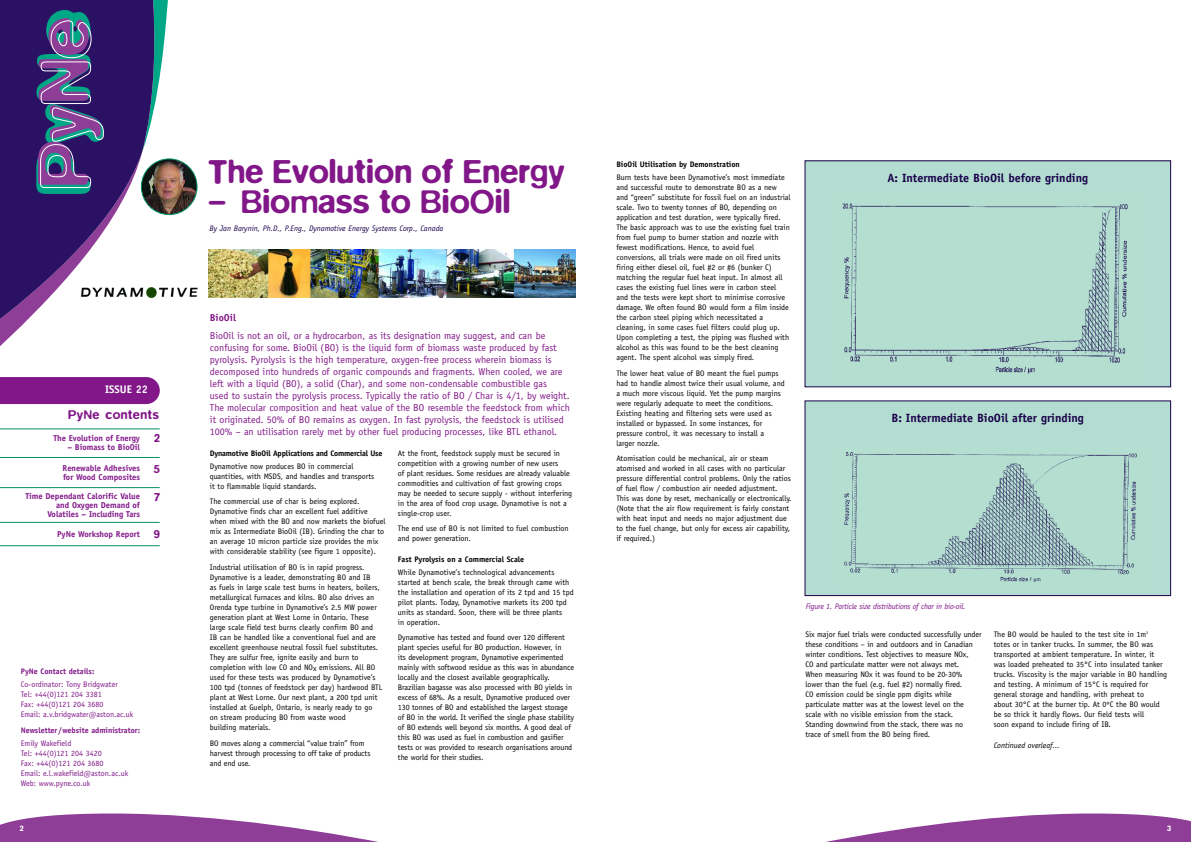
<style>
.page{position:relative;width:1191px;height:842px;background:#fff}
.page>*{position:absolute;margin:0;border:0;box-sizing:border-box;transform-origin:0 0}
.t1{font:500 34px "Blur";color:#811788}
.t2{font:500 13px "Blur";letter-spacing:.035em;color:#811788}
.t3{font:700 12px "Officina Sans";color:#19014b}
.t4{font:500 12px "Blur";color:#811788}
.t5{font:700 11px "Officina Sans";color:#fff}
.t6{font:10px/12px "Officina Sans";color:#811788}
.t7{font:700 10px "Officina Sans";color:#811788}
.t8{font:700 8.5px/9px "Officina Sans";color:#811788}
.t9{font:8px/10px "Officina Sans";color:#000}
.t10{font:8px/10px "Officina Sans";color:#811788}
.t11{font:700 8px "Officina Sans";color:#000}
.t12{font:italic 8px "Officina Sans";color:#19014b}
.t13{font:700 8px "Officina Sans";color:#811788}
.t14{font:italic 8px "Officina Sans";letter-spacing:-.02em;color:#811788}
.t15{font:700 8px "Officina Sans";letter-spacing:-.02em;color:#000}
.t16{font:italic 8px "Officina Sans";color:#000}
.t17{font:500 8px "Blur";color:#fff}
</style>
<div class="page">
<svg style="left:826px;top:813px;width:365px;height:29px"></svg>
<svg style="left:0;top:813px;width:378px;height:29px"></svg>
<svg style="left:0;top:0;width:197px;height:346px"></svg>
<img style="left:209px;top:249px;width:366px;height:49px">
<div style="left:805px;top:161px;width:365px;height:226px;background:#b3ddd0"></div>
<img style="left:842px;top:203px;width:286px;height:171px">
<div style="left:805px;top:401px;width:365px;height:195px;background:#b3ddd0"></div>
<img style="left:844px;top:452px;width:293px;height:130px">
<div style="left:804px;top:400px;width:367px;height:196px;border:1px solid #19014b"></div>
<hr style="left:0;top:428px;width:160px;height:1px;background:#028f62">
<hr style="left:0;top:457px;width:160px;height:1px;background:#028f62">
<hr style="left:0;top:487px;width:160px;height:1px;background:#028f62">
<hr style="left:0;top:522px;width:160px;height:1px;background:#028f62">
<hr style="left:0;top:545px;width:160px;height:1px;background:#028f62">
<div style="left:0;top:377px;width:160px;height:27px;background:#811788"></div>
<div style="left:79px;top:284px;width:121px;height:28px;background:#fff"></div>
<img style="left:81px;top:287px;width:117px;height:12px">
<h3 class="t5" style="left:105px;top:385px;width:44px">ISSUE 22</h3>
<h2 class="t2" style="left:68px;top:411px;width:93px">PyNe contents</h2>
<p class="t8" style="left:53px;top:434px;width:88px">The Evolution of Energy</p>
<p class="t8" style="left:67px;top:443px;width:74px">– Biomass to BioOil</p>
<h3 class="t4" style="left:154px;top:434px;width:7px">2</h3>
<p class="t8" style="left:63px;top:464px;width:79px">Renewable Adhesives for Wood Composites</p>
<p class="t8" style="left:25px;top:492px;width:116px;text-align:right">Time Dependant Calorific Value and Oxygen Demand of<br>Volatiles – Including Tars</p>
<p class="t8" style="left:57px;top:530px;width:84px">PyNe Workshop Report</p>
<h3 class="t4" style="left:154px;top:465px;width:8px">5</h3>
<h3 class="t4" style="left:154px;top:493px;width:8px">7</h3>
<h3 class="t4" style="left:154px;top:530px;width:8px">9</h3>
<p class="t13" style="left:21px;top:668px;width:75px">PyNe Contact details:</p>
<p class="t10" style="left:21px;top:679px;width:114px">Co-ordinator: Tony Bridgwater<br>Tel: +44(0)121 204 3381<br>Fax: +44(0)121 204 3680<br>Email: a.v.bridgwater@aston.ac.uk</p>
<p class="t13" style="left:21px;top:727px;width:121px">Newsletter /website administrator:</p>
<p class="t10" style="left:21px;top:739px;width:109px">Emily Wakefield<br>Tel: +44(0)121 204 3420<br>Fax: +44(0)121 204 3680<br>Email: e.l.wakefield@aston.ac.uk<br>Web: www.pyne.co.uk</p>
<h1 class="t1" style="left:208px;top:161px;width:358px">The Evolution of Energy</h1>
<h1 class="t1" style="left:208px;top:191px;width:304px">– Biomass to BioOil</h1>
<p class="t12" style="left:209px;top:225px;width:235px">By Jan Barynin, Ph.D., P.Eng., Dynamotive Energy Systems Corp., Canada</p>
<p class="t7" style="left:210px;top:314px;width:28px">BioOil</p>
<p class="t6" style="left:210px;top:330px;width:361px">BioOil is not an oil, or a hydrocarbon, as its designation may suggest, and can be confusing for some. BioOil (BO) is the liquid form of biomass waste produced by fast pyrolysis. Pyrolysis is the high temperature, oxygen-free process wherein biomass is decomposed into hundreds of organic compounds and fragments. When cooled, we are left with a liquid (BO), a solid (Char), and some non-condensable combustible gas<br>used to sustain the pyrolysis process. Typically the ratio of BO / Char is 4/1, by weight.<br>The molecular composition and heat value of the BO resemble the feedstock from which it originated. 50% of BO remains as oxygen. In fast pyrolysis, the feedstock is utilised 100% – an utilisation rarely met by other fuel producing processes, like BTL ethanol.</p>
<p class="t15" style="left:210px;top:450px;width:174px">Dynamotive BioOil Applications and Commercial Use</p>
<p class="t9" style="left:210px;top:461px;width:166px">Dynamotive now produces BO in commercial quantities, with MSDS, and handles and transports it to flammable liquid standards.</p>
<p class="t9" style="left:210px;top:497px;width:177px">The commercial use of char is being explored.<br>Dynamotive finds char an excellent fuel additive when mixed with the BO and now markets the biofuel mix as Intermediate BioOil (IB). Grinding the char to an average 10 micron particle size provides the mix with considerable stability (see figure 1 opposite).</p>
<p class="t9" style="left:210px;top:563px;width:174px">Industrial utilisation of BO is in rapid progress.<br>Dynamotive is a leader, demonstrating BO and IB<br>as fuels in large scale test burns in heaters, boilers, metallurgical furnaces and kilns. BO also drives an Orenda type turbine in Dynamotive’s 2.5 MW power generation plant at West Lorne in Ontario. These large scale field test burns clearly confirm BO and IB can be handled like a conventional fuel and are excellent greenhouse neutral fossil fuel substitutes.<br>They are sulfur free, ignite easily and burn to completion with low CO and NOx emissions. All BO used for these tests was produced by Dynamotive’s 100 tpd (tonnes of feedstock per day) hardwood BTL plant at West Lorne. Our next plant, a 200 tpd unit installed at Guelph, Ontario, is nearly ready to go on stream producing BO from waste wood<br>building materials.</p>
<p class="t9" style="left:210px;top:738px;width:162px">BO moves along a commercial “value train” from harvest through processing to off take of products and end use.</p>
<p class="t9" style="left:398px;top:449px;width:176px">At the front, feedstock supply must be secured in competition with a growing number of new users<br>of plant residues. Some residues are already valuable commodities and cultivation of fast growing crops may be needed to secure supply - without interfering in the area of food crop usage. Dynamotive is not a single-crop user.</p>
<p class="t9" style="left:398px;top:524px;width:172px">The end use of BO is not limited to fuel combustion and power generation.</p>
<p class="t11" style="left:398px;top:556px;width:128px">Fast Pyrolysis on a Commercial Scale</p>
<p class="t9" style="left:398px;top:568px;width:177px">While Dynamotive’s technological advancements started at bench scale, the break through came with the installation and operation of its 2 tpd and 15 tpd pilot plants. Today, Dynamotive markets its 200 tpd units as standard. Soon, there will be three plants<br>in operation.</p>
<p class="t9" style="left:398px;top:633px;width:178px">Dynamotive has tested and found over 120 different plant species useful for BO production. However, in<br>its development program, Dynamotive experimented mainly with softwood residue as this was in abundance locally and the closest available geographically.<br>Brazilian bagasse was also processed with BO yields in excess of 68%. As a result, Dynamotive produced over 130 tonnes of BO and established the largest storage of BO in the world. It verified the single phase stability of BO extends well beyond six months. A good deal of this BO was used as fuel in combustion and gasifier tests or was provided to research organisations around the world for their studies.</p>
<p class="t11" style="left:616px;top:161px;width:125px">BioOil Utilisation by Demonstration</p>
<p class="t9" style="left:616px;top:173px;width:176px">Burn tests have been Dynamotive’s most immediate and successful route to demonstrate BO as a new and “green” substitute for fossil fuel on an industrial scale. Two to twenty tonnes of BO, depending on application and test duration, were typically fired.<br>The basic approach was to use the existing fuel train from fuel pump to burner station and nozzle with fewest modifications. Hence, to avoid fuel conversions, all trials were made on oil fired units firing either diesel oil, fuel #2 or #6 (bunker C) matching the regular fuel heat input. In almost all cases the existing fuel lines were in carbon steel<br>and the tests were kept short to minimise corrosive damage. We often found BO would form a film inside the carbon steel piping which necessitated a cleaning, in some cases fuel filters could plug up.<br>Upon completing a test, the piping was flushed with alcohol as this was found to be the best cleaning agent. The spent alcohol was simply fired.</p>
<p class="t9" style="left:616px;top:369px;width:170px">The lower heat value of BO meant the fuel pumps had to handle almost twice their usual volume, and a much more viscous liquid. Yet the pump margins were regularly adequate to meet the conditions.<br>Existing heating and filtering sets were used as installed or bypassed. In some instances, for pressure control, it was necessary to install a<br>larger nozzle.</p>
<p class="t9" style="left:616px;top:454px;width:177px">Atomisation could be mechanical, air or steam atomised and worked in all cases with no particular pressure differential control problems. Only the ratios of fuel flow / combustion air needed adjustment.<br>This was done by reset, mechanically or electronically. (Note that the air flow requirement is fairly constant with heat input and needs no major adjustment due to the fuel change, but only for excess air capability, if required.)</p>
<h3 class="t3" style="left:887px;top:173px;width:202px">A: Intermediate BioOil before grinding</h3>
<h3 class="t3" style="left:891px;top:413px;width:194px">B: Intermediate BioOil after grinding</h3>
<p class="t14" style="left:805px;top:603px;width:161px">Figure 1. Particle size distributions of char in bio-oil.</p>
<p class="t9" style="left:805px;top:629px;width:178px">Six major fuel trials were conducted successfully under these conditions – in and outdoors and in Canadian winter conditions. Test objectives to measure NOx,<br>CO and particulate matter were not always met.<br>When measuring NOx it was found to be 20-30%<br>lower than the fuel (e.g. fuel #2) normally fired.<br>CO emission could be single ppm digits while particulate matter was at the lowest level on the scale with no visible emission from the stack.<br>Standing downwind from the stack, there was no<br>trace of smell from the BO being fired.</p>
<p class="t9" style="left:993px;top:629px;width:175px">The BO would be hauled to the test site in 1m<sup>3<br></sup>totes or in tanker trucks. In summer, the BO was transported at ambient temperature. In winter, it was loaded preheated to 35°C into insulated tanker trucks. Viscosity is the major variable in BO handling and testing. A minimum of 15°C is required for general storage and handling, with preheat to<br>about 30°C at the burner tip. At 0ºC the BO would be so thick it hardly flows. Our field tests will<br>soon expand to include firing of IB.</p>
<p class="t16" style="left:993px;top:742px;width:68px">Continued overleaf...</p>
<p class="t17" style="left:20px;top:826px;width:5px">2</p>
<p class="t17" style="left:1167px;top:826px;width:6px">3</p>
</div>
